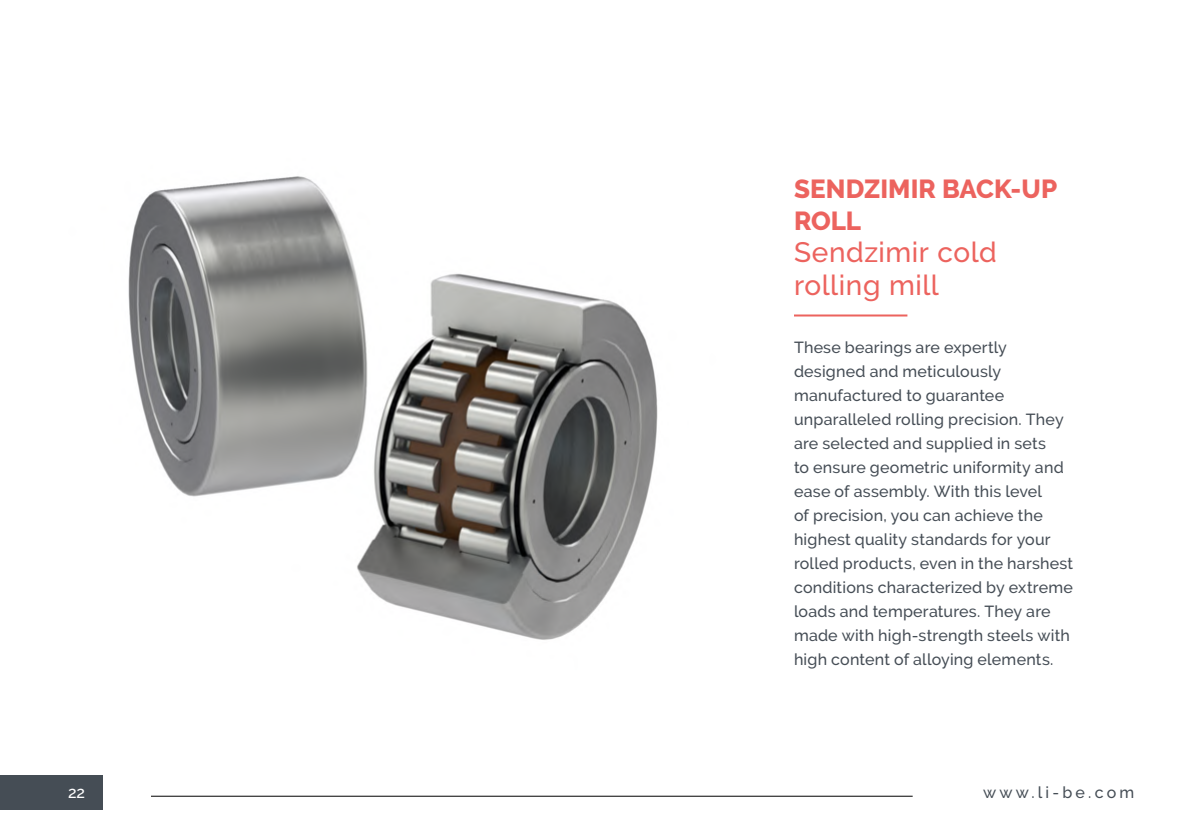
<style>
.page{position:relative;width:1191px;height:840px;background:#fff}
.page>*{position:absolute;margin:0;border:0;box-sizing:border-box;transform-origin:0 0}
.t1{font:500 28px/32px "Raleway";letter-spacing:.02em;color:#ec635e}
.t2{font:800 26px/32px "Raleway";letter-spacing:.005em;color:#ec635e}
.t3{font:500 16px/24px "Raleway";letter-spacing:.015em;color:#454d55}
.t4{font:500 16px "Raleway";letter-spacing:.2em;color:#454d55}
.t5{font:500 16px "Raleway";color:#fff}
</style>
<div class="page">
<img style="left:128px;top:176px;width:530px;height:464px">
<hr style="left:794px;top:314px;width:113px;height:2px;background:#ec635e">
<div style="left:0;top:774px;width:102px;height:34px;background:#454d55"></div>
<hr style="left:151px;top:795px;width:761px;height:1px;background:#000">
<h2 class="t2" style="left:794px;top:173px;width:265px">SENDZIMIR BACK-UP<br>ROLL</h2>
<h1 class="t1" style="left:794px;top:236px;width:204px">Sendzimir cold rolling mill</h1>
<p class="t3" style="left:794px;top:335px;width:281px">These bearings are expertly designed and meticulously manufactured to guarantee unparalleled rolling precision. They are selected and supplied in sets<br>to ensure geometric uniformity and ease of assembly. With this level<br>of precision, you can achieve the highest quality standards for your rolled products, even in the harshest conditions characterized by extreme loads and temperatures. They are made with high-strength steels with high content of alloying elements.</p>
<p class="t5" style="left:68px;top:782px;width:19px">22</p>
<p class="t4" style="left:983px;top:782px;width:153px">www.li-be.com</p>
</div>
